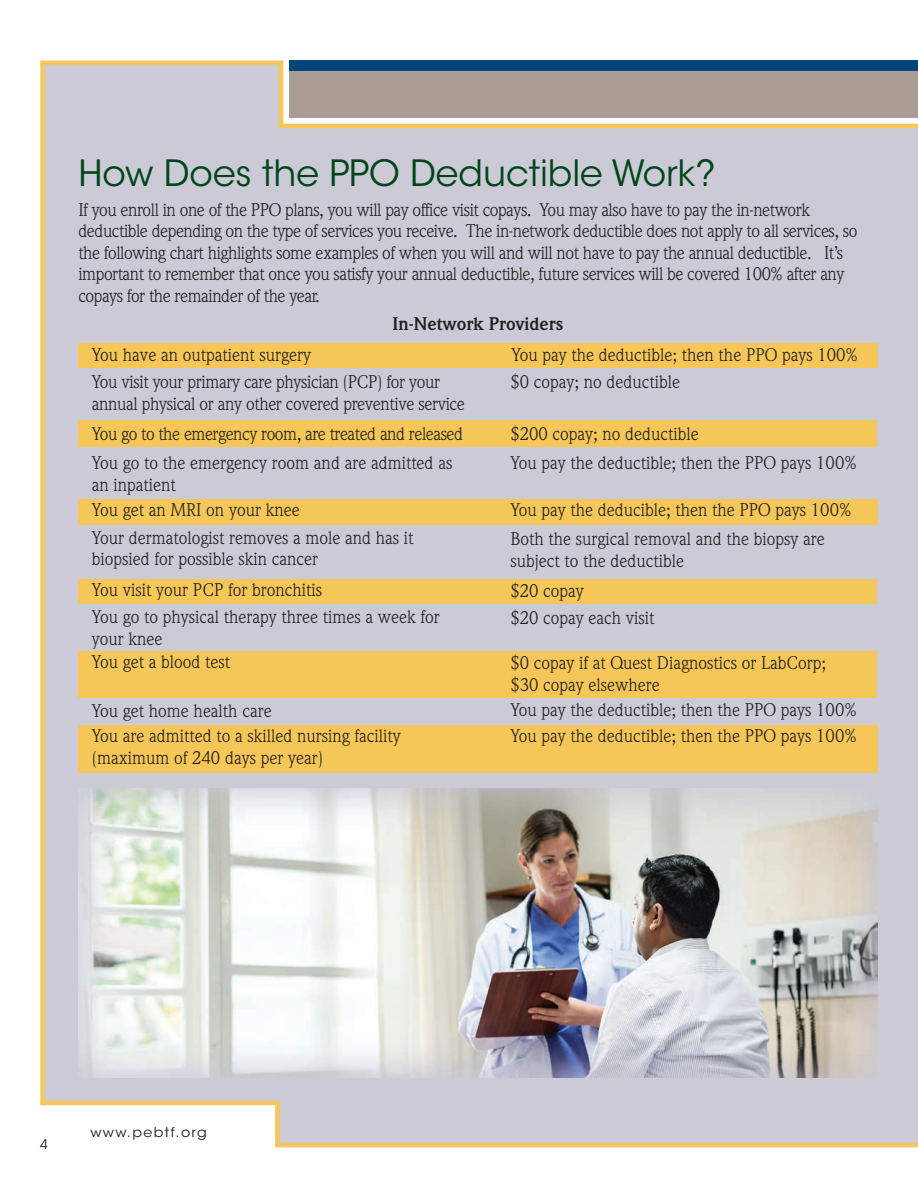
<style>
.page{position:relative;width:918px;height:1188px;background:#fff}
.page>*{position:absolute;margin:0;border:0;box-sizing:border-box;transform-origin:0 0}
.t1{font:36px "ITC Avant Garde Std";color:#00461a}
.t2{font:18px/21.6px "Weidemann";color:#231f20}
.t3{font:18px/21.6px "Weidemann";letter-spacing:-.025em;color:#231f20}
.t4{font:18px/21.6px "Weidemann";letter-spacing:-.02em;color:#231f20}
.t5{font:700 18px "Weidemann";color:#231f20}
.t6{font:13.5px "ITC Avant Garde Std";color:#231f20}
.t7{font:13.35px "ITC Avant Garde Std";letter-spacing:.1em;color:#231f20;scale:1.06 1}
</style>
<div class="page">
<div style="left:43px;top:62px;width:875px;height:1081px;background:#cbcad6"></div>
<div style="left:275px;top:1102px;width:5px;height:45px;background:#f7c75b"></div>
<div style="left:289px;top:61px;width:629px;height:16px;background:#004577"></div>
<div style="left:289px;top:72px;width:629px;height:46px;background:#a89c95"></div>
<hr style="left:40px;top:61px;width:243px;height:4px;background:#f7c75b">
<hr style="left:279px;top:61px;width:4px;height:66px;background:#f7c75b">
<hr style="left:279px;top:124px;width:639px;height:4px;background:#f7c75b">
<hr style="left:41px;top:1101px;width:239px;height:4px;background:#f7c75b">
<hr style="left:275px;top:1143px;width:643px;height:4px;background:#f7c75b">
<div style="left:40px;top:61px;width:5px;height:1044px;background:#f7c75b"></div>
<div style="left:78px;top:725px;width:800px;height:48px;background:#f5c758"></div>
<div style="left:78px;top:652px;width:799px;height:46px;background:#f5c758"></div>
<div style="left:78px;top:580px;width:799px;height:24px;background:#f5c758"></div>
<div style="left:78px;top:499px;width:800px;height:26px;background:#f5c758"></div>
<div style="left:78px;top:343px;width:800px;height:25px;background:#f5c758"></div>
<div style="left:78px;top:421px;width:799px;height:26px;background:#f5c758"></div>
<img style="left:78px;top:788px;width:800px;height:289px">
<h1 class="t1" style="left:78px;top:159px;width:639px">How Does the PPO Deductible Work?</h1>
<p class="t3" style="left:78px;top:200px;width:781px">If you enroll in one of the PPO plans, you will pay office visit copays. You may also have to pay the in-network deductible depending on the type of services you receive. The in-network deductible does not apply to all services, so the following chart highlights some examples of when you will and will not have to pay the annual deductible. It’s important to remember that once you satisfy your annual deductible, future services will be covered 100% after any copays for the remainder of the year.</p>
<p class="t5" style="left:392px;top:317px;width:173px">In-Network Providers</p>
<p class="t2" style="left:92px;top:345px;width:221px">You have an outpatient surgery</p>
<p class="t2" style="left:512px;top:345px;width:348px">You pay the deductible; then the PPO pays 100%</p>
<p class="t4" style="left:92px;top:373px;width:375px">You visit your primary care physician (PCP) for your annual physical or any other covered preventive service</p>
<p class="t2" style="left:510px;top:373px;width:171px">$0 copay; no deductible</p>
<p class="t3" style="left:92px;top:424px;width:373px">You go to the emergency room, are treated and released</p>
<p class="t2" style="left:510px;top:424px;width:190px">$200 copay; no deductible</p>
<p class="t2" style="left:92px;top:454px;width:362px">You go to the emergency room and are admitted as an inpatient</p>
<p class="t2" style="left:510px;top:454px;width:348px">You pay the deductible; then the PPO pays 100%</p>
<p class="t2" style="left:92px;top:501px;width:209px">You get an MRI on your knee</p>
<p class="t2" style="left:510px;top:501px;width:342px">You pay the deducible; then the PPO pays 100%</p>
<p class="t2" style="left:92px;top:529px;width:323px">Your dermatologist removes a mole and has it biopsied for possible skin cancer</p>
<p class="t2" style="left:510px;top:530px;width:316px">Both the surgical removal and the biopsy are subject to the deductible</p>
<p class="t2" style="left:92px;top:581px;width:232px">You visit your PCP for bronchitis</p>
<p class="t2" style="left:510px;top:581px;width:75px">$20 copay</p>
<p class="t2" style="left:92px;top:608px;width:350px">You go to physical therapy three times a week for your knee</p>
<p class="t2" style="left:510px;top:608px;width:146px">$20 copay each visit</p>
<p class="t2" style="left:92px;top:652px;width:140px">You get a blood test</p>
<p class="t2" style="left:510px;top:653px;width:317px;line-height:22.8px">$0 copay if at Quest Diagnostics or LabCorp; $30 copay elsewhere</p>
<p class="t2" style="left:92px;top:701px;width:181px">You get home health care</p>
<p class="t2" style="left:510px;top:701px;width:348px">You pay the deductible; then the PPO pays 100%</p>
<p class="t2" style="left:92px;top:727px;width:311px">You are admitted to a skilled nursing facility (maximum of 240 days per year)</p>
<p class="t2" style="left:510px;top:727px;width:348px">You pay the deductible; then the PPO pays 100%</p>
<p class="t6" style="left:40px;top:1140px;width:9px">4</p>
<p class="t7" style="left:90px;top:1127px;width:111px">www.pebtf.org</p>
</div>
